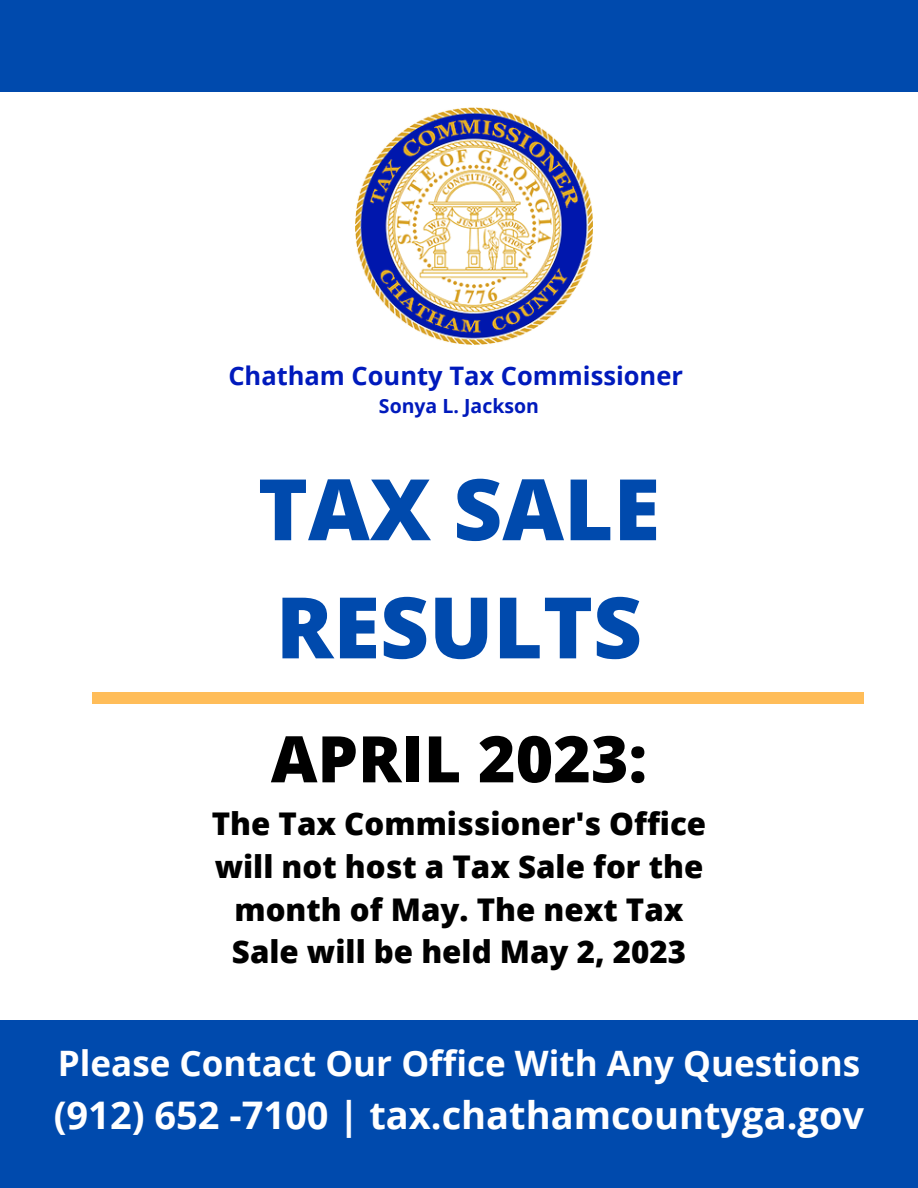
<style>
.page{position:relative;width:918px;height:1188px;background:#fff}
.page>*{position:absolute;margin:0;border:0;box-sizing:border-box;transform-origin:0 0}
.t1{font:800 85.05px/118.2px "Open Sans";color:#004aad}
.t2{font:800 64.2px "Open Sans";color:#000}
.t3{font:700 38.1px "Open Sans";color:#fff}
.t4{font:700 35.1px "Open Sans";color:#fff}
.t5{font:800 31.2px/42.8px "Open Sans";color:#000;text-align:center}
.t6{font:700 25.5px "Open Sans";color:#001abc}
.t7{font:700 19.5px "Open Sans";color:#001abc}
</style>
<div class="page">
<div style="left:0;top:0;width:918px;height:92px;background:#004aad"></div>
<img style="left:355px;top:107px;width:238px;height:238px">
<div style="left:92px;top:693px;width:771px;height:11px;background:#ffbd59"></div>
<div style="left:0;top:1020px;width:918px;height:168px;background:#004aad"></div>
<p class="t6" style="left:228px;top:357px;width:456px">Chatham County Tax Commissioner</p>
<p class="t7" style="left:379px;top:392px;width:162px">Sonya L. Jackson</p>
<p class="t1" style="left:258px;top:448px;width:404px">TAX SALE<br>RESULTS</p>
<p class="t2" style="left:271px;top:714px;width:378px">APRIL 2023:</p>
<p class="t5" style="left:212px;top:802px;width:496px">The Tax Commissioner's Office will not host a Tax Sale for the month of May. The next Tax<br>Sale will be held May 2, 2023</p>
<p class="t4" style="left:58px;top:1038px;width:804px">Please Contact Our Office With Any Questions</p>
<p class="t3" style="left:54px;top:1088px;width:812px">(912) 652 -7100 | tax.chathamcountyga.gov</p>
</div>
